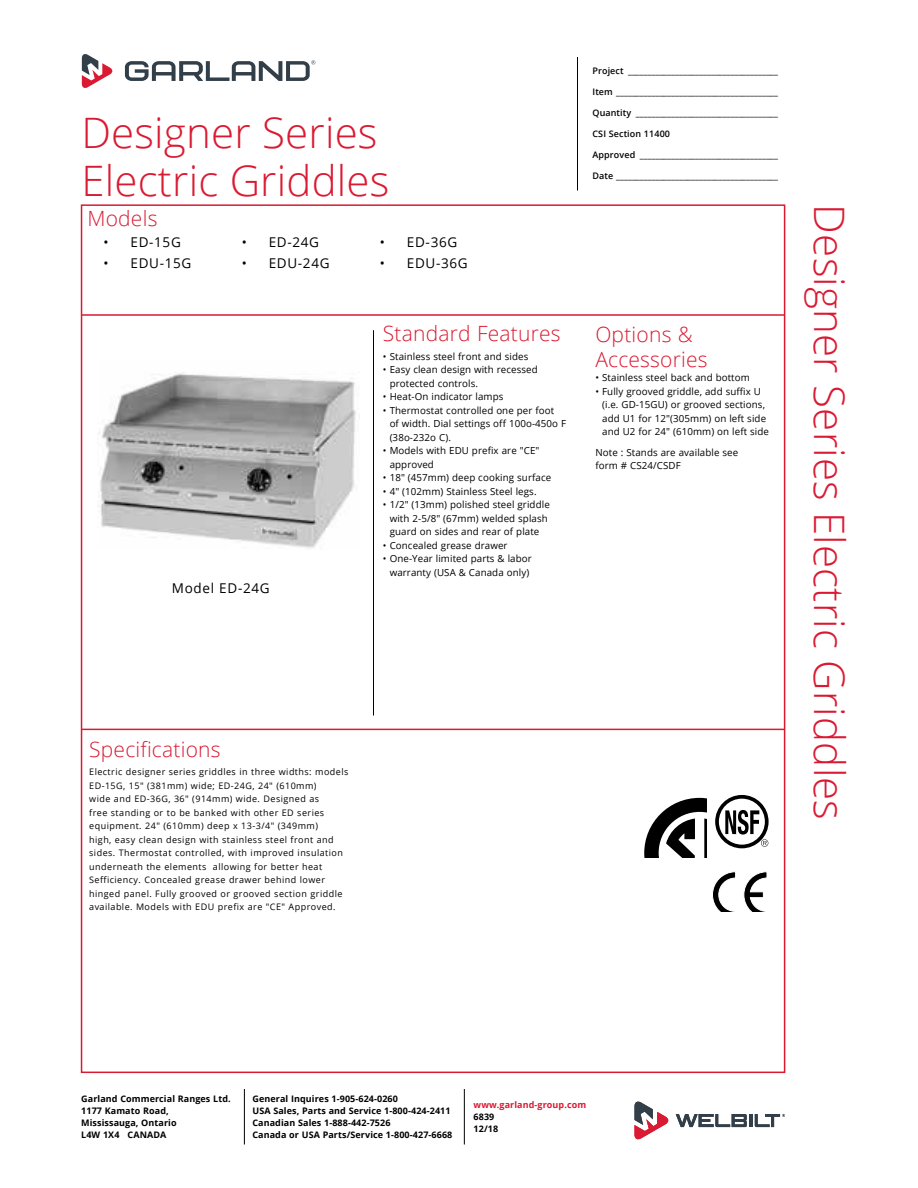
<style>
.page{position:relative;width:918px;height:1188px;background:#fff}
.page>*{position:absolute;margin:0;border:0;box-sizing:border-box;transform-origin:0 0}
.Side_Headers{font:300 42px "Open Sans";letter-spacing:.005em;color:#da1a32}
.Header_-_Main{font:300 42px/48px "Open Sans";letter-spacing:.005em;color:#da1a32}
.Header_-_Specs{font:300 21px "Open Sans";letter-spacing:.01em;color:#da1a32}
.t1{font:13.5px "Open Sans";letter-spacing:.05em;color:#000}
.Standard_Features_w{font:9.75px/13.5px "Open Sans";letter-spacing:.01em;color:#000}
.Specifications{font:9px/13.5px "Open Sans";letter-spacing:.05em;color:#000}
.t2{font:600 9px "Open Sans";letter-spacing:.01em;color:#000}
.Bottom_Signoff{font:700 9px/12px "Open Sans";letter-spacing:.01em;color:#000}
.Bottom_Signoff-2{font:700 9px "Open Sans";letter-spacing:.01em;color:#da1a32}
</style>
<div class="page">
<hr style="left:577px;top:57px;width:1px;height:133px;background:#000">
<svg style="left:82px;top:54px;width:31px;height:34px"></svg>
<svg style="left:125px;top:60px;width:190px;height:21px"></svg>
<hr style="left:464px;top:1089px;width:1px;height:55px;background:#000">
<hr style="left:244px;top:1089px;width:1px;height:55px;background:#000">
<svg style="left:676px;top:1114px;width:109px;height:13px"></svg>
<svg style="left:634px;top:1102px;width:35px;height:37px"></svg>
<hr style="left:373px;top:330px;width:1px;height:385px;background:#000">
<hr style="left:81px;top:314px;width:703px;height:2px;background:#da1a32">
<hr style="left:82px;top:729px;width:702px;height:1px;background:#da1a32">
<div style="left:715px;top:795px;width:54px;height:53px;border:4px solid #000;border-radius:50%"></div>
<svg style="left:725px;top:810px;width:43px;height:37px"></svg>
<svg style="left:712px;top:872px;width:24px;height:39px"></svg>
<svg style="left:743px;top:872px;width:24px;height:39px"></svg>
<svg style="left:644px;top:798px;width:63px;height:60px"></svg>
<img style="left:97px;top:372px;width:263px;height:176px">
<p class="Header_-_Main" style="left:81px;top:107px;width:310px">Designer Series<br>Electric Griddles</p>
<p class="t2" style="left:592px;top:64px;width:187px">Project ______________________________________</p>
<p class="t2" style="left:592px;top:85px;width:187px">Item _________________________________________</p>
<p class="t2" style="left:592px;top:106px;width:187px">Quantity ____________________________________</p>
<p class="t2" style="left:592px;top:127px;width:79px">CSI Section 11400</p>
<p class="t2" style="left:592px;top:148px;width:187px">Approved ___________________________________</p>
<p class="t2" style="left:592px;top:169px;width:187px">Date _________________________________________</p>
<p class="Header_-_Specs" style="left:87px;top:204px;width:72px">Models</p>
<p class="Side_Headers" style="left:858px;top:204px;width:617px;rotate:90deg">Designer Series Electric Griddles</p>
<p class="t1" style="left:104px;top:233px;width:79px">• ED-15G</p>
<p class="t1" style="left:104px;top:254px;width:89px">• EDU-15G</p>
<p class="t1" style="left:242px;top:233px;width:79px">• ED-24G</p>
<p class="t1" style="left:242px;top:254px;width:89px">• EDU-24G</p>
<p class="t1" style="left:380px;top:233px;width:79px">• ED-36G</p>
<p class="t1" style="left:380px;top:254px;width:89px">• EDU-36G</p>
<p class="Header_-_Specs" style="left:383px;top:319px;width:179px">Standard Features</p>
<p class="Standard_Features_w" style="left:383px;top:349px;width:147px">• Stainless steel front and sides</p>
<p class="Standard_Features_w" style="left:390px;top:363px;width:150px;text-indent:-7px">• Easy clean design with recessed protected controls.</p>
<p class="Standard_Features_w" style="left:383px;top:390px;width:122px">• Heat-On indicator lamps</p>
<p class="Standard_Features_w" style="left:390px;top:403px;width:178px;text-indent:-7px">• Thermostat controlled one per foot<br>of width. Dial settings off 100o-450o F (38o-232o C).</p>
<p class="Standard_Features_w" style="left:390px;top:444px;width:151px;text-indent:-7px">• Models with EDU prefix are "CE" approved</p>
<p class="Standard_Features_w" style="left:383px;top:471px;width:170px">• 18" (457mm) deep cooking surface</p>
<p class="Standard_Features_w" style="left:383px;top:484px;width:155px">• 4" (102mm) Stainless Steel legs.</p>
<p class="Standard_Features_w" style="left:383px;top:498px;width:168px;text-align:center">• 1/2" (13mm) polished steel griddle with 2-5/8" (67mm) welded splash guard on sides and rear of plate</p>
<p class="Standard_Features_w" style="left:383px;top:538px;width:126px">• Concealed grease drawer</p>
<p class="Standard_Features_w" style="left:383px;top:552px;width:150px;text-align:center">• One-Year limited parts &amp; labor warranty (USA &amp; Canada only)</p>
<p class="Header_-_Specs" style="left:595px;top:320px;width:99px">Options &amp;</p>
<p class="Header_-_Specs" style="left:595px;top:345px;width:114px">Accessories</p>
<p class="Standard_Features_w" style="left:595px;top:371px;width:156px">• Stainless steel back and bottom</p>
<p class="Standard_Features_w" style="left:602px;top:384px;width:168px;text-indent:-7px">• Fully grooved griddle, add suffix U (i.e. GD-15GU) or grooved sections, add U1 for 12"(305mm) on left side and U2 for 24" (610mm) on left side</p>
<p class="Standard_Features_w" style="left:595px;top:445px;width:144px">Note : Stands are available see form # CS24/CSDF</p>
<p class="t1" style="left:172px;top:579px;width:99px">Model ED-24G</p>
<p class="Header_-_Specs" style="left:89px;top:735px;width:133px">Specifications</p>
<p class="Specifications" style="left:89px;top:765px;width:261px">Electric designer series griddles in three widths: models ED-15G, 15" (381mm) wide; ED-24G, 24" (610mm)<br>wide and ED-36G, 36" (914mm) wide. Designed as<br>free standing or to be banked with other ED series equipment. 24" (610mm) deep x 13-3/4" (349mm)<br>high, easy clean design with stainless steel front and sides. Thermostat controlled, with improved insulation underneath the elements allowing for better heat Sefficiency. Concealed grease drawer behind lower hinged panel. Fully grooved or grooved section griddle available. Models with EDU prefix are "CE" Approved.</p>
<p class="Bottom_Signoff" style="left:81px;top:1092px;width:151px">Garland Commercial Ranges Ltd.</p>
<p class="Bottom_Signoff" style="left:81px;top:1104px;width:97px">1177 Kamato Road,<br>Mississauga, Ontario<br>L4W 1X4 CANADA</p>
<p class="Bottom_Signoff" style="left:252px;top:1092px;width:147px">General Inquires 1-905-624-0260</p>
<p class="Bottom_Signoff" style="left:252px;top:1104px;width:201px">USA Sales, Parts and Service 1-800-424-2411<br>Canadian Sales 1-888-442-7526<br>Canada or USA Parts/Service 1-800-427-6668</p>
<p class="Bottom_Signoff-2" style="left:474px;top:1099px;width:114px">www.garland-group.com</p>
<p class="Bottom_Signoff" style="left:474px;top:1111px;width:22px">6839</p>
<p class="Bottom_Signoff" style="left:474px;top:1123px;width:26px">12/18</p>
</div>
